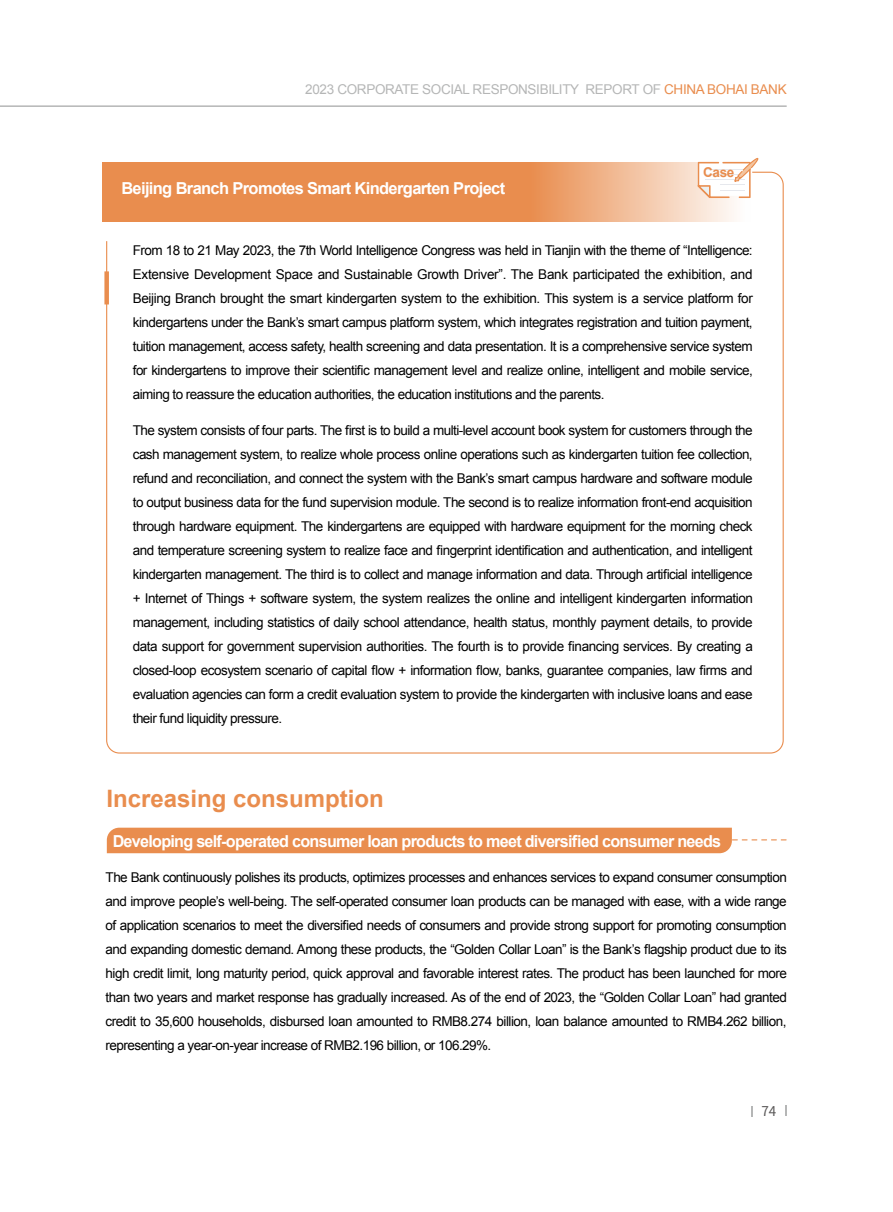
<style>
.page{position:relative;width:893px;height:1212px;background:#fff}
.page>*{position:absolute;margin:0;border:0;box-sizing:border-box;transform-origin:0 0}
.t1{font:700 24px "Arial";color:#e98d4e}
.t2{font:700 16.5px "Arial";letter-spacing:-.045em;color:#fff}
.t3{font:13.5px/24px "Arial";letter-spacing:-.04em;color:#000;text-align:justify}
.t4{font:13.5px "Arial";letter-spacing:-.025em;color:#b5b6b6}
.t5{font:700 13.5px "Arial";color:#e98d4e}
.t6{font:13.5px "Source Han Sans CN";color:#595757}
.s1{color:#e98d4e}
</style>
<div class="page">
<svg style="left:102px;top:162px;width:595px;height:60px;background:#eb9860"></svg>
<svg style="left:697px;top:158px;width:61px;height:13px"></svg>
<svg style="left:106px;top:171px;width:678px;height:583px"></svg>
<div style="left:104px;top:271px;width:5px;height:33px;background:#e98d4e"></div>
<svg style="left:107px;top:828px;width:679px;height:25px;background:#ea965c"></svg>
<svg style="left:785px;top:1105px;width:2px;height:11px"></svg>
<hr style="left:0;top:105px;width:787px;height:2px;background:#b5b6b6">
<p class="t4" style="left:305px;top:80px;width:483px">2023 CORPORATE SOCIAL RESPONSIBILITY REPORT OF <span class="s1">CHINA BOHAI BANK</span></p>
<p class="t2" style="left:121px;top:178px;width:385px">Beijing Branch Promotes Smart Kindergarten Project</p>
<p class="t5" style="left:703px;top:163px;width:33px">Case</p>
<p class="t3" style="left:133px;top:238px;width:622px">From 18 to 21 May 2023, the 7th World Intelligence Congress was held in Tianjin with the theme of “Intelligence:<br>Extensive Development Space and Sustainable Growth Driver”. The Bank participated the exhibition, and Beijing Branch brought the smart kindergarten system to the exhibition. This system is a service platform for kindergartens under the Bank’s smart campus platform system, which integrates registration and tuition payment, tuition management, access safety, health screening and data presentation. It is a comprehensive service system for kindergartens to improve their scientific management level and realize online, intelligent and mobile service, aiming to reassure the education authorities, the education institutions and the parents.</p>
<p class="t3" style="left:133px;top:419px;width:622px">The system consists of four parts. The first is to build a multi-level account book system for customers through the cash management system, to realize whole process online operations such as kindergarten tuition fee collection, refund and reconciliation, and connect the system with the Bank’s smart campus hardware and software module to output business data for the fund supervision module. The second is to realize information front-end acquisition through hardware equipment. The kindergartens are equipped with hardware equipment for the morning check and temperature screening system to realize face and fingerprint identification and authentication, and intelligent kindergarten management. The third is to collect and manage information and data. Through artificial intelligence + Internet of Things + software system, the system realizes the online and intelligent kindergarten information management, including statistics of daily school attendance, health status, monthly payment details, to provide data support for government supervision authorities. The fourth is to provide financing services. By creating a closed-loop ecosystem scenario of capital flow + information flow, banks, guarantee companies, law firms and evaluation agencies can form a credit evaluation system to provide the kindergarten with inclusive loans and ease their fund liquidity pressure.</p>
<h1 class="t1" style="left:107px;top:783px;width:279px">Increasing consumption</h1>
<p class="t2" style="left:113px;top:830px;width:610px">Developing self-operated consumer loan products to meet diversified consumer needs</p>
<p class="t3" style="left:106px;top:865px;width:683px">The Bank continuously polishes its products, optimizes processes and enhances services to expand consumer consumption and improve people’s well-being. The self-operated consumer loan products can be managed with ease, with a wide range of application scenarios to meet the diversified needs of consumers and provide strong support for promoting consumption and expanding domestic demand. Among these products, the “Golden Collar Loan” is the Bank’s flagship product due to its high credit limit, long maturity period, quick approval and favorable interest rates. The product has been launched for more than two years and market response has gradually increased. As of the end of 2023, the “Golden Collar Loan” had granted credit to 35,600 households, disbursed loan amounted to RMB8.274 billion, loan balance amounted to RMB4.262 billion, representing a year-on-year increase of RMB2.196 billion, or 106.29%.</p>
<p class="t6" style="left:761px;top:1103px;width:16px">74</p>
</div>
